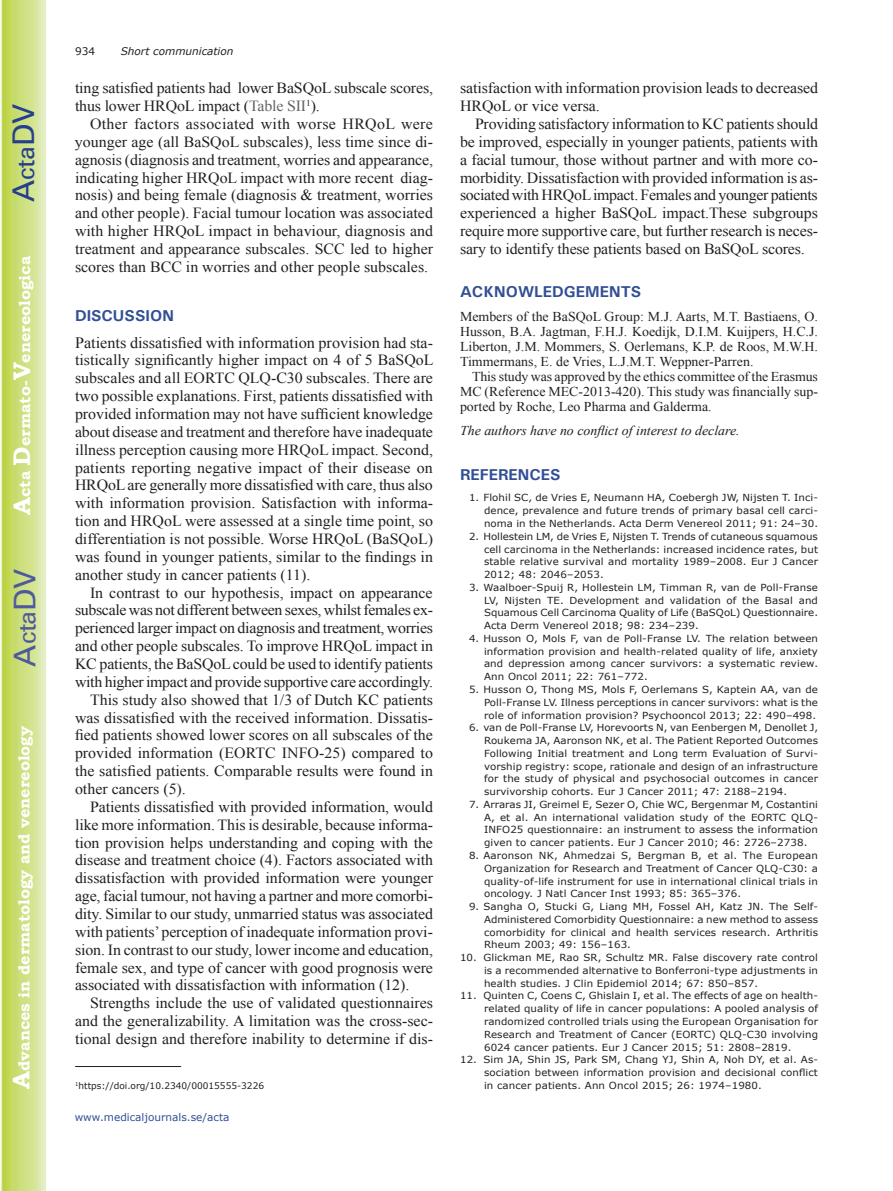
<style>
.page{position:relative;width:893px;height:1191px;background:#fff}
.page>*{position:absolute;margin:0;border:0;box-sizing:border-box;transform-origin:0 0}
.t1{font:30px "Univers";color:#4d5a9e}
.t2{font:30px "Univers";color:#253f8e}
.t3{font:700 15.75px "Bookman Old Style";color:#fff}
.t4{font:15.75px "Times New Roman";color:#231f20}
.t5{font:700 15.75px "Univers";color:#324f95}
.t6{font:15.45px/17.9px "Times New Roman";letter-spacing:-.005em;color:#231f20;text-align:justify}
.t7{font:13.5px/15px "Times New Roman";color:#231f20;text-align:justify}
.t8{font:italic 13.5px "Times New Roman";color:#231f20}
.t9{font:10.5px "Verdana";color:#324f95}
.t10{font:italic 10.5px "Verdana";color:#231f20}
.t11{font:10.5px "Verdana";color:#231f20}
.t12{font:9.75px/12.8px "Verdana";letter-spacing:.01em;color:#231f20;text-align:justify;scale:1.05 1}
.t13{font:9px "Verdana";color:#231f20}
.s1{font-size:24px}
.s2{color:#636366}
.s3{font-size:15.45px}
</style>
<div class="page">
<svg style="left:1px;top:0;width:45px;height:1191px;background:#cfe084"></svg>
<hr style="left:75px;top:1066px;width:106px;height:1px;background:#231f20">
<h1 class="t2" style="left:6px;top:202px;width:100px;rotate:-90deg">A<span class="s1">cta</span>DV</h1>
<p class="t3" style="left:15px;top:515px;width:260px;rotate:-90deg"><span class="s1">A</span>cta <span class="s1">D</span>ermato-<span class="s1">V</span>enereologica</p>
<h1 class="t1" style="left:7px;top:666px;width:100px;rotate:-90deg">A<span class="s1">cta</span>DV</h1>
<p class="t3" style="left:15px;top:1088px;width:364px;rotate:-90deg"><span class="s1">A</span>dvances in dermatology and venereology</p>
<p class="t11" style="left:75px;top:44px;width:22px">934</p>
<p class="t10" style="left:121px;top:44px;width:114px">Short communication</p>
<p class="t6" style="left:75px;top:79px;width:359px">ting satisfied patients had lower BaSQoL subscale scores, thus lower HRQoL impact (<span class="s2">Table SII</span><sup>1</sup>).</p>
<p class="t6" style="left:75px;top:115px;width:360px;text-indent:15px">Other factors associated with worse HRQoL were younger age (all BaSQoL subscales), less time since di&shy;agnosis (diagnosis and treatment, worries and appearance, indicating higher HRQoL impact with more recent diag&shy;nosis) and being female (diagnosis &amp; treatment, worries and other people). Facial tumour location was associated with higher HRQoL impact in behaviour, diagnosis and treatment and appearance subscales. SCC led to higher scores than BCC in worries and other people subscales.</p>
<p class="t5" style="left:75px;top:305px;width:100px">DISCUSSION</p>
<p class="t4" style="left:75px;top:332px;width:359px">Patients dissatisfied with information provision <span class="s3">had sta-</span></p>
<p class="t6" style="left:75px;top:351px;width:360px">tistically significantly higher impact on 4 of 5 BaSQoL subscales and all EORTC QLQ-C30 subscales. There are two possible explanations. First, patients dissatisfied with provided information may not have sufficient knowledge about disease and treatment and therefore have inadequate illness perception causing more HRQoL impact. Second, patients reporting negative impact of their disease on HRQoL are generally more dissatisfied with care, thus also with information provision. Satisfaction with informa&shy;tion and HRQoL were assessed at a single time point, so differentiation is not possible. Worse HRQoL (BaSQoL) was found in younger patients, similar to the findings in another study in cancer patients (11).</p>
<p class="t6" style="left:90px;top:583px;width:344px">In contrast to our hypothesis, impact on appearance</p>
<p class="t6" style="left:75px;top:601px;width:359px">subscale was not different between sexes, whilst females ex-</p>
<p class="t6" style="left:75px;top:619px;width:360px">perienced larger impact on diagnosis and treatment, worries</p>
<p class="t6" style="left:75px;top:637px;width:359px">and other people subscales. To improve HRQoL impact in</p>
<p class="t6" style="left:75px;top:654px;width:359px">KC patients, the BaSQoL could be used to identify patients</p>
<p class="t6" style="left:75px;top:672px;width:360px">with higher impact and provide supportive care accordingly.</p>
<p class="t6" style="left:90px;top:690px;width:344px">This study also showed that 1/3 of Dutch KC patients</p>
<p class="t6" style="left:75px;top:708px;width:359px">was dissatisfied with the received information. Dissatis-</p>
<p class="t6" style="left:75px;top:726px;width:359px">fied patients showed lower scores on all subscales of the</p>
<p class="t6" style="left:75px;top:744px;width:360px">provided information (EORTC INFO-25) compared to</p>
<p class="t6" style="left:75px;top:762px;width:359px">the satisfied patients. Comparable results were found in</p>
<p class="t6" style="left:75px;top:779px;width:112px">other cancers (5).</p>
<p class="t6" style="left:90px;top:797px;width:344px">Patients dissatisfied with provided information, would</p>
<p class="t6" style="left:75px;top:815px;width:359px">like more information. This is desirable, because informa-</p>
<p class="t6" style="left:75px;top:833px;width:360px">tion provision helps understanding and coping with the</p>
<p class="t6" style="left:75px;top:851px;width:360px">disease and treatment choice (4). Factors associated with</p>
<p class="t6" style="left:75px;top:869px;width:360px">dissatisfaction with provided information were younger</p>
<p class="t6" style="left:75px;top:886px;width:359px">age, facial tumour, not having a partner and more comorbi-</p>
<p class="t6" style="left:75px;top:904px;width:359px">dity. Similar to our study, unmarried status was associated</p>
<p class="t6" style="left:75px;top:922px;width:359px">with patients’ perception of inadequate information provi-</p>
<p class="t6" style="left:75px;top:940px;width:360px">sion. In contrast to our study, lower income and education,</p>
<p class="t6" style="left:75px;top:958px;width:359px">female sex, and type of cancer with good prognosis were</p>
<p class="t6" style="left:75px;top:976px;width:336px">associated with dissatisfaction with information (12).</p>
<p class="t6" style="left:90px;top:994px;width:345px">Strengths include the use of validated questionnaires</p>
<p class="t6" style="left:75px;top:1011px;width:359px">and the generalizability. A limitation was the cross-sec-</p>
<p class="t6" style="left:75px;top:1029px;width:359px">tional design and therefore inability to determine if dis-</p>
<p class="t13" style="left:75px;top:1080px;width:190px"><sup>1</sup>https://doi.org/10.2340/00015555-3226</p>
<p class="t9" style="left:75px;top:1110px;width:156px">www.medicaljournals.se/acta</p>
<p class="t6" style="left:460px;top:79px;width:360px">satisfaction with information provision leads to decreased<br>HRQoL or vice versa.</p>
<p class="t6" style="left:460px;top:115px;width:360px;text-indent:15px">Providing satisfactory information to KC patients should be improved, especially in younger patients, patients with a facial tumour, those without partner and with more co&shy;morbidity. Dissatisfaction with provided information is as&shy;sociated with HRQoL impact. Females and younger patients experienced a higher BaSQoL impact.These subgroups require more supportive care, but further research is neces&shy;sary to identify these patients based on BaSQoL scores.</p>
<p class="t5" style="left:460px;top:282px;width:183px">ACKNOWLEDGEMENTS</p>
<p class="t7" style="left:460px;top:309px;width:359px">Members of the BaSQoL Group: M.J. Aarts, M.T. Bastiaens, O.<br>Husson, B.A. Jagtman, F.H.J. Koedijk, D.I.M. Kuijpers, H.C.J.<br>Liberton, J.M. Mommers, S. Oerlemans, K.P. de Roos, M.W.H.<br>Timmermans, E. de Vries, L.J.M.T. Weppner-Parren.</p>
<p class="t7" style="left:460px;top:369px;width:360px;text-indent:12px">This study was approved by the ethics committee of the Erasmus MC (Reference MEC-2013-420). This study was financially sup&shy;ported by Roche, Leo Pharma and Galderma.</p>
<p class="t8" style="left:460px;top:421px;width:281px">The authors have no conflict of interest to declare.</p>
<p class="t5" style="left:460px;top:464px;width:102px">REFERENCES</p>
<p class="t12" style="left:484px;top:491px;width:320px;text-indent:-15px">1. Flohil SC, de Vries E, Neumann HA, Coebergh JW, Nijsten T. Inci&shy;dence, prevalence and future trends of primary basal cell carci&shy;noma in the Netherlands. Acta Derm Venereol 2011; 91: 24–30.</p>
<p class="t12" style="left:484px;top:530px;width:320px;text-indent:-15px">2. Hollestein LM, de Vries E, Nijsten T. Trends of cutaneous squamous cell carcinoma in the Netherlands: increased incidence rates, but stable relative survival and mortality 1989–2008. Eur J Cancer 2012; 48: 2046–2053.</p>
<p class="t12" style="left:484px;top:581px;width:320px;text-indent:-15px">3. Waalboer-Spuij R, Hollestein LM, Timman R, van de Poll-Franse LV, Nijsten TE. Development and validation of the Basal and Squamous Cell Carcinoma Quality of Life (BaSQoL) Questionnaire.<br>Acta Derm Venereol 2018; 98: 234–239.</p>
<p class="t12" style="left:484px;top:632px;width:320px;text-indent:-15px">4. Husson O, Mols F, van de Poll-Franse LV. The relation between information provision and health-related quality of life, anxiety and depression among cancer survivors: a systematic review.<br>Ann Oncol 2011; 22: 761–772.</p>
<p class="t12" style="left:484px;top:683px;width:320px;text-indent:-15px">5. Husson O, Thong MS, Mols F, Oerlemans S, Kaptein AA, van de Poll-Franse LV. Illness perceptions in cancer survivors: what is the role of information provision? Psychooncol 2013; 22: 490–498.</p>
<p class="t12" style="left:484px;top:721px;width:320px;text-indent:-15px">6. van de Poll-Franse LV, Horevoorts N, van Eenbergen M, Denollet J, Roukema JA, Aaronson NK, et al. The Patient Reported Outcomes Following Initial treatment and Long term Evaluation of Survi&shy;vorship registry: scope, rationale and design of an infrastructure for the study of physical and psychosocial outcomes in cancer survivorship cohorts. Eur J Cancer 2011; 47: 2188–2194.</p>
<p class="t12" style="left:484px;top:798px;width:320px;text-indent:-15px">7. Arraras JI, Greimel E, Sezer O, Chie WC, Bergenmar M, Costantini A, et al. An international validation study of the EORTC QLQ-INFO25 questionnaire: an instrument to assess the information given to cancer patients. Eur J Cancer 2010; 46: 2726–2738.</p>
<p class="t12" style="left:484px;top:849px;width:320px;text-indent:-15px">8. Aaronson NK, Ahmedzai S, Bergman B, et al. The European Organization for Research and Treatment of Cancer QLQ-C30: a quality-of-life instrument for use in international clinical trials in oncology. J Natl Cancer Inst 1993; 85: 365–376.</p>
<p class="t12" style="left:484px;top:900px;width:320px;text-indent:-15px">9. Sangha O, Stucki G, Liang MH, Fossel AH, Katz JN. The Self-Administered Comorbidity Questionnaire: a new method to assess comorbidity for clinical and health services research. Arthritis Rheum 2003; 49: 156–163.</p>
<p class="t12" style="left:484px;top:951px;width:320px;text-indent:-24px">10. Glickman ME, Rao SR, Schultz MR. False discovery rate control is a recommended alternative to Bonferroni-type adjustments in health studies. J Clin Epidemiol 2014; 67: 850–857.</p>
<p class="t12" style="left:484px;top:989px;width:320px;text-indent:-24px">11. Quinten C, Coens C, Ghislain I, et al. The effects of age on health&shy;related quality of life in cancer populations: A pooled analysis of randomized controlled trials using the European Organisation for Research and Treatment of Cancer (EORTC) QLQ-C30 involving 6024 cancer patients. Eur J Cancer 2015; 51: 2808–2819.</p>
<p class="t12" style="left:484px;top:1053px;width:320px;text-indent:-24px">12. Sim JA, Shin JS, Park SM, Chang YJ, Shin A, Noh DY, et al. As&shy;sociation between information provision and decisional conflict in cancer patients. Ann Oncol 2015; 26: 1974–1980.</p>
</div>
